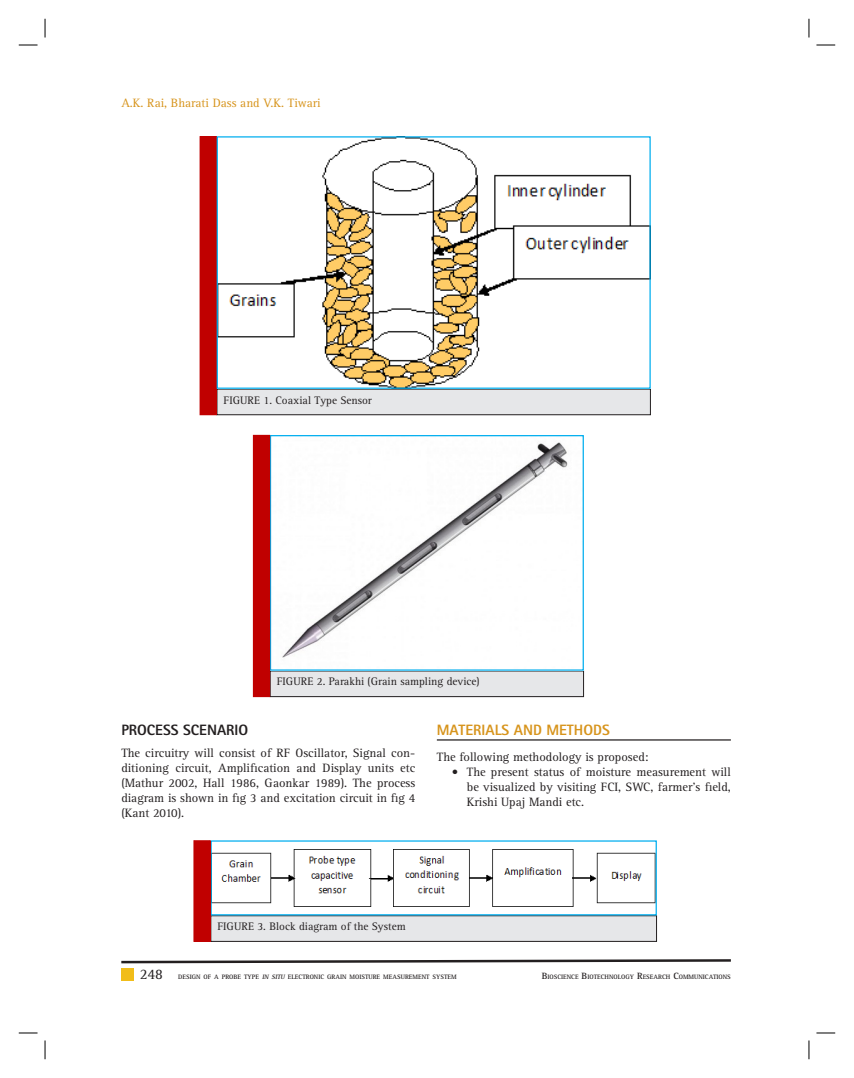
<style>
.page{position:relative;width:854px;height:1078px;background:#fff}
.page>*{position:absolute;margin:0;border:0;box-sizing:border-box;transform-origin:0 0}
.t1{font:800 15px "Rotis Sans Serif Std";color:#d7941c}
.t2{font:800 15px "Rotis Sans Serif Std";color:#231f20}
.t3{font:15px "Rotis Serif Std";color:#231f20}
.t4{font:12.5px/15px "Rotis Serif Std";color:#231f20;text-align:justify}
.t5{font:12.5px "Rotis Serif Std";color:#d7941c}
.t6{font:11.25px "Rotis Serif Std";color:#231f20}
.t7{font:700 6.5px "Rotis Serif Std";color:#231f20}
.s1{font-style:italic}
.s2{font-size:9.38px}
</style>
<div class="page">
<div style="left:121px;top:968px;width:13px;height:13px;background:#f1bd19"></div>
<svg style="left:121px;top:959px;width:610px;height:5px"></svg>
<div style="left:270px;top:671px;width:313px;height:26px;background:#e6e7e9"></div>
<div style="left:270px;top:671px;width:313px;height:26px;border:1px solid #231f20"></div>
<img style="left:282px;top:442px;width:286px;height:216px">
<div style="left:270px;top:435px;width:313px;height:236px;border:1px solid #00aeef"></div>
<div style="left:253px;top:435px;width:16px;height:262px;background:#c00000"></div>
<div style="left:253px;top:435px;width:17px;height:262px;border:1px solid #c00000"></div>
<div style="left:217px;top:389px;width:433px;height:26px;background:#e6e7e9"></div>
<div style="left:216px;top:389px;width:434px;height:26px;border:1px solid #231f20"></div>
<div style="left:200px;top:137px;width:16px;height:278px;background:#c00000"></div>
<img style="left:218px;top:138px;width:430px;height:249px">
<div style="left:216px;top:136px;width:434px;height:253px;border:1px solid #00aeef"></div>
<div style="left:211px;top:916px;width:445px;height:25px;background:#e6e7e9"></div>
<div style="left:210px;top:915px;width:446px;height:27px;border:1px solid #231f20"></div>
<img style="left:212px;top:850px;width:442px;height:57px">
<div style="left:210px;top:840px;width:446px;height:75px;border:1px solid #00aeef"></div>
<div style="left:194px;top:841px;width:16px;height:100px;background:#c00000"></div>
<div style="left:193px;top:840px;width:17px;height:102px;border:1px solid #c00000"></div>
<hr style="left:437px;top:739px;width:293px;height:2px;background:#231f20">
<svg style="left:19px;top:44px;width:19px;height:2px"></svg>
<svg style="left:816px;top:44px;width:19px;height:2px"></svg>
<svg style="left:19px;top:1032px;width:19px;height:2px"></svg>
<svg style="left:816px;top:1032px;width:19px;height:2px"></svg>
<svg style="left:44px;top:19px;width:2px;height:19px"></svg>
<svg style="left:44px;top:1040px;width:2px;height:19px"></svg>
<svg style="left:808px;top:19px;width:1px;height:19px"></svg>
<svg style="left:808px;top:1040px;width:1px;height:19px"></svg>
<p class="t5" style="left:121px;top:98px;width:201px">A.K. Rai, Bharati Dass and V.K. Tiwari</p>
<p class="t6" style="left:223px;top:395px;width:150px">FIGURE 1. Coaxial Type Sensor</p>
<p class="t6" style="left:277px;top:677px;width:204px">FIGURE 2. Parakhi (Grain sampling device)</p>
<p class="t2" style="left:121px;top:725px;width:128px">PROCESS SCENARIO</p>
<p class="t4" style="left:121px;top:747px;width:295px">The circuitry will consist of RF Oscillator, Signal con&shy;ditioning circuit, Amplification and Display units etc (Mathur 2002, Hall 1986, Gaonkar 1989). The process diagram is shown in fig 3 and excitation circuit in fig 4 (Kant 2010).</p>
<p class="t1" style="left:437px;top:725px;width:174px">MATERIALS AND METHODS</p>
<p class="t4" style="left:437px;top:750px;width:213px">The following methodology is proposed:</p>
<p class="t4" style="left:467px;top:765px;width:265px;text-indent:-15px">• The present status of moisture measurement will be visualized by visiting FCI, SWC, farmer’s field, Krishi Upaj Mandi etc.</p>
<p class="t6" style="left:217px;top:922px;width:190px">FIGURE 3. Block diagram of the System</p>
<p class="t3" style="left:140px;top:968px;width:25px">248</p>
<p class="t7" style="left:178px;top:974px;width:280px">DESIGN OF A PROBE TYPE <span class="s1">IN SITU</span> ELECTRONIC GRAIN MOISTURE MEASUREMENT SYSTEM</p>
<p class="t7" style="left:541px;top:974px;width:191px"><span class="s2">B</span>IOSCIENCE <span class="s2">B</span>IOTECHNOLOGY <span class="s2">R</span>ESEARCH <span class="s2">C</span>OMMUNICATIONS</p>
</div>
